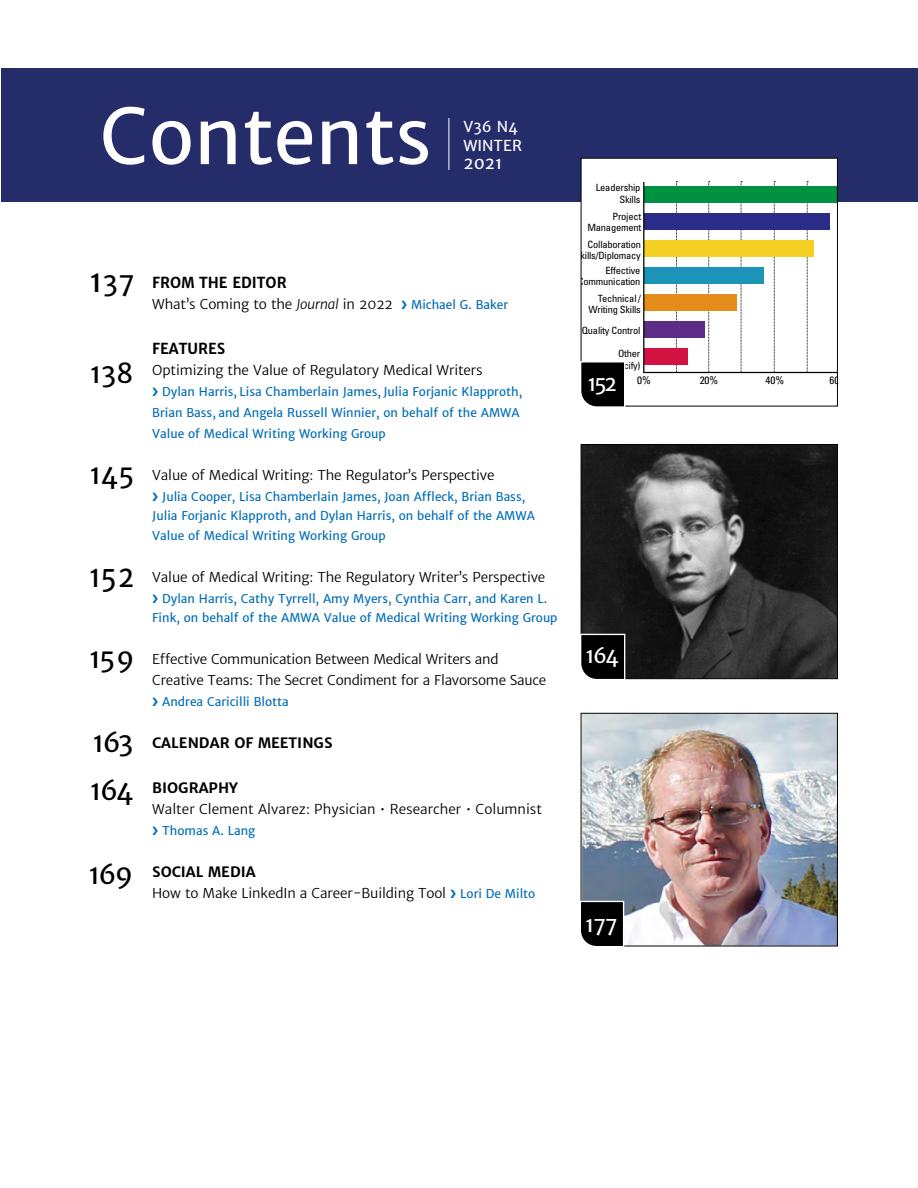
<style>
.page{position:relative;width:918px;height:1188px;background:#fff}
.page>*{position:absolute;margin:0;border:0;box-sizing:border-box;transform-origin:0 0}
.t1{font:76.5px "Merriweather Sans";color:#fff}
.t2{font:29.4px "Merriweather Sans";color:#000;scale:.92 1}
.t3{font:27px/48px "Merriweather Sans";letter-spacing:-.06em;color:#000}
.t4{font:21px "Merriweather Sans";letter-spacing:-.09em;color:#fff}
.t5{font:16.5px "Merriweather Sans";color:#fff}
.t6{font:700 15.15px "Merriweather Sans";color:#000;scale:.94 1}
.t7{font:15px/19.5px "Merriweather Sans";color:#fff}
.t8{font:700 14.25px "Merriweather Sans";color:#000}
.t9{font:13.5px/21px "Merriweather Sans";letter-spacing:-.01em;color:#000}
.t10{font:12px/19.5px "Merriweather Sans";color:#006db8}
.t11{font:condensed 10.65px "Univers";color:#000;scale:1.05 1}
.t12{font:condensed 9.9px/11.2px "Univers";letter-spacing:-.02em;color:#000;text-align:right;scale:1.05 1}
.s1{font-size:30px}
.s2{font-style:italic}
.s3{font-size:12px;color:#006db8}
</style>
<div class="page">
<div style="left:1px;top:68px;width:917px;height:134px;background:#242d69"></div>
<hr style="left:449px;top:118px;width:1px;height:52px;background:#fff">
<img style="left:580px;top:713px;width:258px;height:234px">
<svg style="left:580px;top:900px;width:45px;height:47px;background:#242425"></svg>
<svg style="left:580px;top:444px;width:258px;height:235px;background:#383838"></svg>
<svg style="left:580px;top:633px;width:46px;height:47px;background:#212121"></svg>
<svg style="left:580px;top:157px;width:258px;height:250px"></svg>
<svg style="left:580px;top:360px;width:46px;height:47px;background:#282828"></svg>
<h1 class="t1" style="left:100px;top:89px;width:333px">Contents</h1>
<p class="t7" style="left:464px;top:117px;width:60px">V36 N4<br>WINTER</p>
<h3 class="t5" style="left:464px;top:153px;width:41px">2021</h3>
<h3 class="t3" style="left:90px;top:258px;width:46px"><span class="s1">1</span>37</h3>
<h3 class="t3" style="left:90px;top:350px;width:45px">138</h3>
<h3 class="t3" style="left:90px;top:450px;width:46px">145</h3>
<h2 class="t2" style="left:89px;top:559px;width:51px">152</h2>
<h3 class="t3" style="left:89px;top:635px;width:47px">159</h3>
<h3 class="t3" style="left:90px;top:719px;width:45px">163<br>164</h3>
<h3 class="t3" style="left:89px;top:851px;width:46px">169</h3>
<p class="t6" style="left:152px;top:273px;width:144px">FROM THE EDITOR</p>
<p class="t9" style="left:152px;top:293px;width:242px">What’s Coming to the <span class="s2">Journal</span> in 2022</p>
<p class="t10" style="left:411px;top:295px;width:99px">Michael G. Baker</p>
<p class="t6" style="left:152px;top:339px;width:79px">FEATURES</p>
<p class="t9" style="left:152px;top:359px;width:332px">Optimizing the Value of Regulatory Medical Writers</p>
<p class="t10" style="left:152px;top:381px;width:371px;line-height:21px;text-indent:10px">Dylan Harris, Lisa Chamberlain James, Julia Forjanic Klapproth,<br>Brian Bass, and Angela Russell Winnier, on behalf of the AMWA<br>Value of Medical Writing Working Group</p>
<p class="t9" style="left:152px;top:464px;width:344px">Value of Medical Writing: The Regulator’s Perspective</p>
<p class="t10" style="left:152px;top:487px;width:384px;text-indent:10px">Julia Cooper, Lisa Chamberlain James, Joan Affleck, Brian Bass,<br>Julia Forjanic Klapproth, and Dylan Harris, on behalf of the AMWA<br>Value of Medical Writing Working Group</p>
<p class="t9" style="left:152px;top:566px;width:395px">Value of Medical Writing: The Regulatory Writer’s Perspective</p>
<p class="t10" style="left:152px;top:589px;width:407px;text-align:center">Dylan Harris, Cathy Tyrrell, Amy Myers, Cynthia Carr, and Karen L.<br>Fink, on behalf of the AMWA Value of Medical Writing Working Group</p>
<p class="t9" style="left:152px;top:649px;width:396px">Effective Communication Between Medical Writers and<br>Creative Teams: The Secret Condiment for a Flavorsome Sauce</p>
<p class="t10" style="left:162px;top:692px;width:128px">Andrea Caricilli Blotta</p>
<p class="t8" style="left:152px;top:734px;width:182px">CALENDAR OF MEETINGS</p>
<p class="t8" style="left:152px;top:779px;width:87px">BIOGRAPHY</p>
<p class="t9" style="left:152px;top:799px;width:391px">Walter Clement Alvarez: Physician • Researcher • Columnist</p>
<p class="t10" style="left:162px;top:821px;width:95px">Thomas A. Lang</p>
<p class="t8" style="left:152px;top:863px;width:105px">SOCIAL MEDIA</p>
<p class="t9" style="left:152px;top:883px;width:385px">How to Make LinkedIn a Career-Building Tool <span class="s3">Lori De Milto</span></p>
<p class="t12" style="left:596px;top:182px;width:44px">Leadership<br>Skills</p>
<p class="t12" style="left:575px;top:239px;width:64px">Collaboration<br>Skills/Diplomacy</p>
<p class="t12" style="left:578px;top:265px;width:61px">Effective<br>Communication</p>
<p class="t12" style="left:589px;top:293px;width:51px">Technical /<br>Writing Skills</p>
<p class="t12" style="left:582px;top:325px;width:57px">Quality Control</p>
<p class="t12" style="left:618px;top:348px;width:23px">Other</p>
<h3 class="t4" style="left:587px;top:370px;width:31px">152</h3>
<p class="t12" style="left:587px;top:211px;width:53px">Project<br>Management</p>
<p class="t11" style="left:637px;top:373px;width:15px">0%</p>
<p class="t11" style="left:700px;top:373px;width:19px">20%</p>
<p class="t11" style="left:766px;top:373px;width:19px">40%</p>
<p class="t11" style="left:830px;top:373px;width:19px">60%</p>
<h3 class="t4" style="left:586px;top:643px;width:35px">164</h3>
<h3 class="t4" style="left:585px;top:911px;width:34px">177</h3>
</div>
